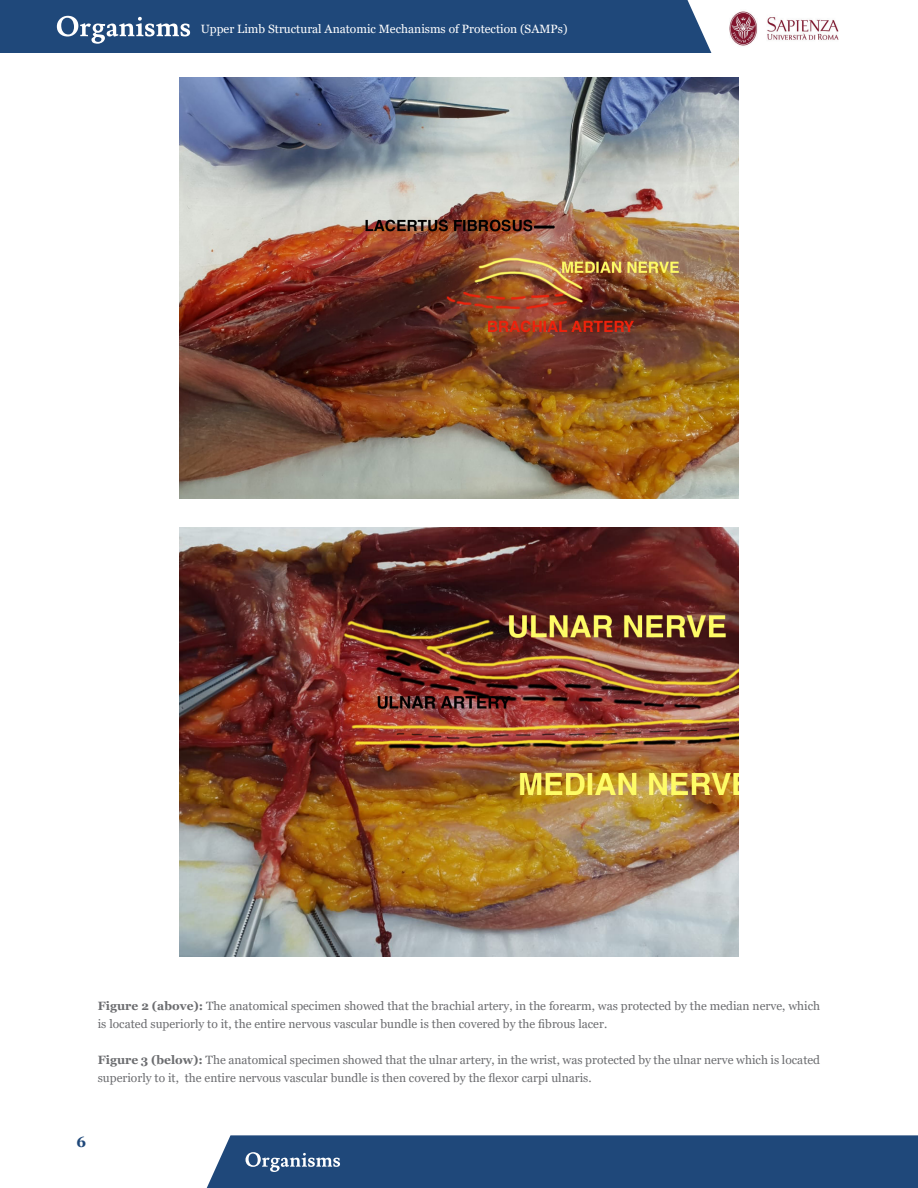
<style>
.page{position:relative;width:918px;height:1188px;background:#fff}
.page>*{position:absolute;margin:0;border:0;box-sizing:border-box;transform-origin:0 0}
.t1{font:700 15px "Georgia";color:#1f487a}
.Testo_Box{font:12px/18px "Georgia";color:#6c6d70}
.t2{font:12px "Georgia";color:#fff}
.s1{font-weight:700}
</style>
<div class="page">
<img style="left:729px;top:11px;width:110px;height:35px">
<div style="left:0;top:0;width:711px;height:53px;background:#1f487a"></div>
<div style="left:207px;top:1135px;width:711px;height:53px;background:#1f487a"></div>
<img style="left:180px;top:528px;width:558px;height:429px">
<img style="left:180px;top:77px;width:558px;height:421px">
<p class="t2" style="left:201px;top:22px;width:368px">Upper Limb Structural Anatomic Mechanisms of Protection (SAMPs)</p>
<p class="Testo_Box" style="left:98px;top:998px;width:724px"><span class="s1">Figure 2 (above):</span> The anatomical specimen showed that the brachial artery, in the forearm, was protected by the median nerve, which is located superiorly to it, the entire nervous vascular bundle is then covered by the fibrous lacer.</p>
<p class="Testo_Box" style="left:98px;top:1052px;width:724px"><span class="s1">Figure 3 (below):</span> The anatomical specimen showed that the ulnar artery, in the wrist, was protected by the ulnar nerve which is located superiorly to it, the entire nervous vascular bundle is then covered by the flexor carpi ulnaris.</p>
<p class="t1" style="left:77px;top:1132px;width:11px">6</p>
</div>
